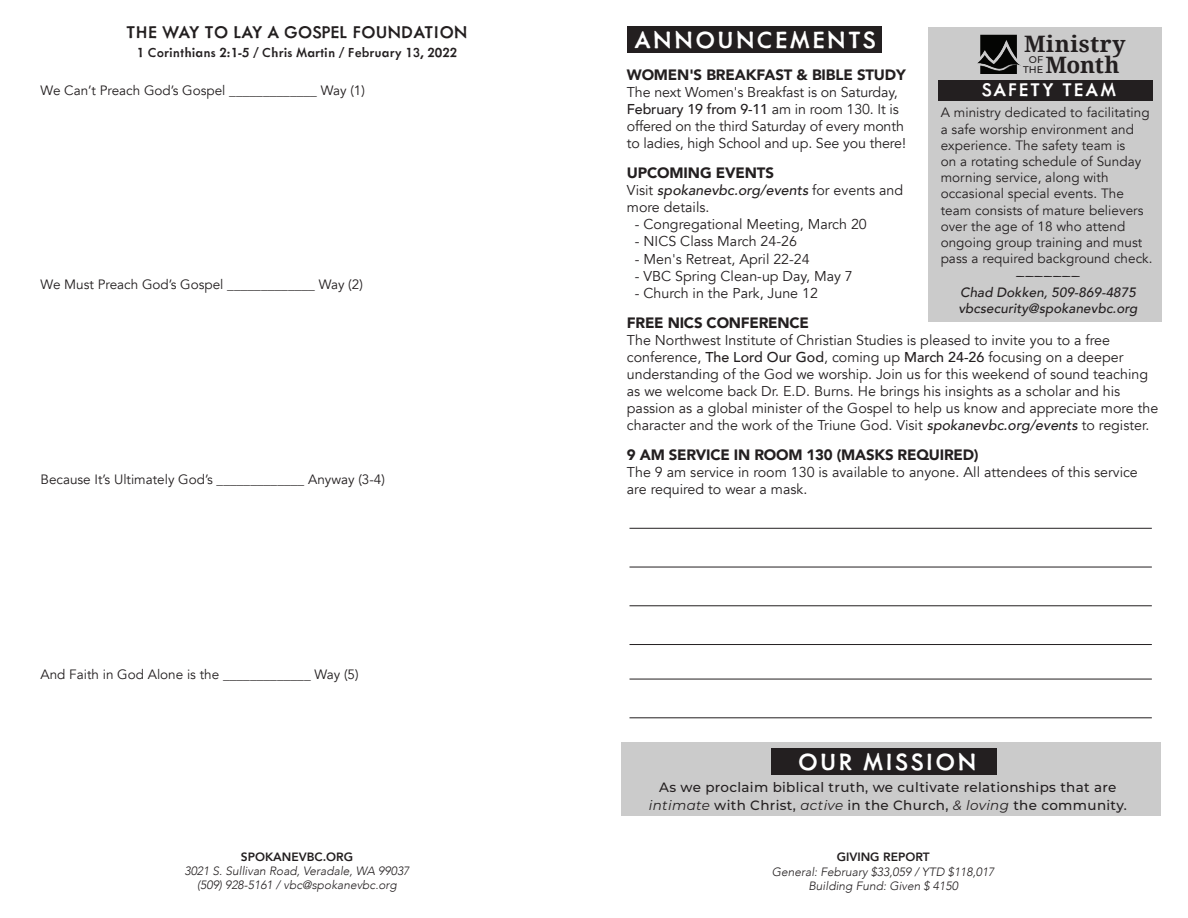
<style>
.page{position:relative;width:1188px;height:918px;background:#fff}
.page>*{position:absolute;margin:0;border:0;box-sizing:border-box;transform-origin:0 0}
.t1{font:500 27px "Metallophile Sp 8";letter-spacing:.08em;color:#fff}
.t2{font:700 22.65px/21.3px "Droid Serif";letter-spacing:.025em;color:#231f20;text-align:right}
.t3{font:500 21px "Metallophile Sp 8";letter-spacing:.09em;color:#fff}
.t4{font:500 19.5px "Metallophile Sp 8";color:#231f20}
.t5{font:900 15px "Avenir";letter-spacing:-.015em;color:#231f20}
.t6{font:500 15px "Metallophile Sp 8";color:#231f20}
.t7{font:14.25px/17.1px "Avenir";color:#231f20}
.t8{font:13.5px/16.2px "Avenir";letter-spacing:.005em;color:#231f20}
.t9{font:500 13.5px/18px "Montserrat";letter-spacing:.025em;color:#231f20;text-align:center}
.t10{font:italic 500 13.5px/16.2px "Avenir";letter-spacing:.005em;color:#231f20}
.t11{font:300 13.5px "Metallophile Sp 8";color:#231f20}
.t12{font:italic 300 12px/14.4px "Avenir";color:#231f20;text-align:center}
.t13{font:800 12px "Avenir";color:#231f20}
.t14{font:500 9.75px/9.3px "Montserrat";color:#231f20;text-align:center}
.s1{font-weight:500}
.s2{font-weight:500;font-style:italic}
.s3{font-weight:400;font-style:italic}
</style>
<div class="page">
<hr style="left:630px;top:528px;width:522px;height:1px;background:#231f20">
<hr style="left:630px;top:606px;width:522px;height:1px;background:#231f20">
<hr style="left:630px;top:679px;width:522px;height:1px;background:#231f20">
<hr style="left:630px;top:644px;width:522px;height:1px;background:#231f20">
<hr style="left:630px;top:718px;width:522px;height:1px;background:#231f20">
<hr style="left:630px;top:567px;width:522px;height:1px;background:#231f20">
<div style="left:628px;top:26px;width:254px;height:27px;background:#231f20"></div>
<div style="left:928px;top:27px;width:234px;height:295px;background:#cbcbcb"></div>
<div style="left:621px;top:742px;width:540px;height:73px;background:#cbcbcb"></div>
<div style="left:771px;top:748px;width:225px;height:27px;background:#231f20"></div>
<div style="left:938px;top:80px;width:215px;height:21px;background:#231f20"></div>
<img style="left:977px;top:35px;width:43px;height:39px">
<h3 class="t4" style="left:126px;top:20px;width:343px">THE WAY TO LAY A GOSPEL FOUNDATION</h3>
<p class="t6" style="left:137px;top:44px;width:322px">1 Corinthians 2:1-5 / Chris Martin / February 13, 2022</p>
<p class="t8" style="left:40px;top:82px;width:326px">We Can’t Preach God’s Gospel _____________ Way (1)</p>
<p class="t8" style="left:40px;top:277px;width:324px">We Must Preach God’s Gospel _____________ Way (2)</p>
<p class="t8" style="left:40px;top:472px;width:346px">Because It’s Ultimately God’s _____________ Anyway (3-4)</p>
<p class="t8" style="left:40px;top:667px;width:320px">And Faith in God Alone is the _____________ Way (5)</p>
<p class="t13" style="left:241px;top:847px;width:114px">SPOKANEVBC.ORG</p>
<p class="t12" style="left:185px;top:864px;width:226px">3021 S. Sullivan Road, Veradale, WA 99037 (509) 928-5161 / vbc@spokanevbc.org</p>
<h1 class="t1" style="left:634px;top:23px;width:243px">ANNOUNCEMENTS</h1>
<p class="t5" style="left:627px;top:62px;width:280px">WOMEN'S BREAKFAST &amp; BIBLE STUDY</p>
<p class="t7" style="left:627px;top:84px;width:281px">The next Women's Breakfast is on Saturday, <span class="s1">February 19 from 9-11</span> am in room 130. It is offered on the third Saturday of every month to ladies, high School and up. See you there!</p>
<p class="t5" style="left:627px;top:160px;width:149px">UPCOMING EVENTS</p>
<p class="t7" style="left:627px;top:182px;width:278px">Visit <span class="s2">spokanevbc.org/events</span> for events and more details.</p>
<p class="t7" style="left:635px;top:216px;width:234px">- Congregational Meeting, March 20</p>
<p class="t7" style="left:635px;top:233px;width:164px">- NICS Class March 24-26</p>
<p class="t7" style="left:635px;top:250px;width:176px">- Men's Retreat, April 22-24</p>
<p class="t7" style="left:635px;top:267px;width:220px">- VBC Spring Clean-up Day, May 7</p>
<p class="t7" style="left:635px;top:285px;width:185px">- Church in the Park, June 12</p>
<p class="t5" style="left:627px;top:310px;width:184px">FREE NICS CONFERENCE</p>
<h2 class="t2" style="left:1024px;top:33px;width:103px">Ministry<br>Month</h2>
<p class="t14" style="left:1023px;top:55px;width:22px">OF<br>THE</p>
<p class="t8" style="left:941px;top:105px;width:213px">A ministry dedicated to facilitating a safe worship environment and experience. The safety team is<br>on a rotating schedule of Sunday morning service, along with occasional special events. The team consists of mature believers over the age of 18 who attend ongoing group training and must pass a required background check.</p>
<h3 class="t3" style="left:982px;top:77px;width:136px">SAFETY TEAM</h3>
<p class="t11" style="left:1016px;top:266px;width:66px">———————</p>
<p class="t10" style="left:959px;top:284px;width:181px">Chad Dokken, 509-869-4875 vbcsecurity@spokanevbc.org</p>
<p class="t7" style="left:627px;top:332px;width:533px">The Northwest Institute of Christian Studies is pleased to invite you to a free conference, <span class="s1">The Lord Our God</span>, coming up <span class="s1">March 24-26</span> focusing on a deeper understanding of the God we worship. Join us for this weekend of sound teaching as we welcome back Dr. E.D. Burns. He brings his insights as a scholar and his passion as a global minister of the Gospel to help us know and appreciate more the character and the work of the Triune God. Visit <span class="s2">spokanevbc.org/events</span> to register.</p>
<p class="t5" style="left:627px;top:442px;width:353px">9 AM SERVICE IN ROOM 130 (MASKS REQUIRED)</p>
<p class="t7" style="left:627px;top:464px;width:512px">The 9 am service in room 130 is available to anyone. All attendees of this service are required to wear a mask.</p>
<h1 class="t1" style="left:798px;top:745px;width:180px">OUR MISSION</h1>
<p class="t9" style="left:649px;top:777px;width:480px">As we proclaim biblical truth, we cultivate relationships that are <span class="s3">intimate</span> with Christ, <span class="s3">active</span> in the Church, <span class="s3">&amp; loving</span> the community.</p>
<p class="t13" style="left:837px;top:848px;width:94px">GIVING REPORT</p>
<p class="t12" style="left:772px;top:864px;width:224px">General: February $33,059 / YTD $118,017<br>Building Fund: Given $ 4150</p>
</div>
